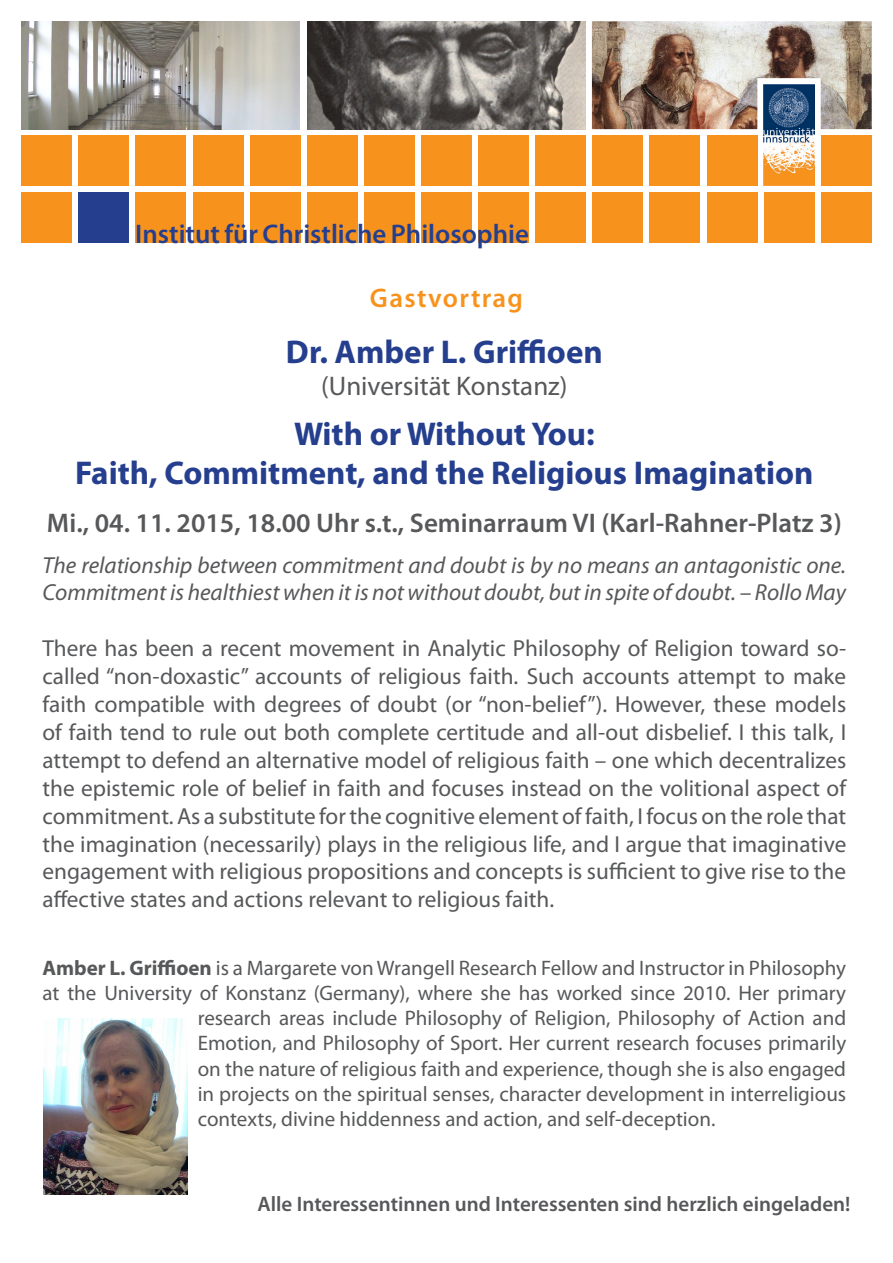
<style>
.page{position:relative;width:893px;height:1263px;background:#fff}
.page>*{position:absolute;margin:0;border:0;box-sizing:border-box;transform-origin:0 0}
.t1{font:700 33px/39.6px "Myriad Pro";color:#253f8e;text-align:center}
.Ort{font:600 27px "Myriad Pro";color:#57585a}
.t2{font:600 27px "Myriad Pro";color:#253f8e}
.t3{font:27px "Myriad Pro";color:#57585a}
.t4{font:600 27px "Myriad Pro";letter-spacing:.05em;color:#f7931d}
.t5{font:23.25px/27.9px "Myriad Pro";color:#57585a;text-align:justify}
.t6{font:italic 23.25px/27.9px "Myriad Pro";color:#57585a}
.t7{font:21px "Myriad Pro";color:#57585a}
.Interessenten{font:600 21px "Myriad Pro";color:#57585a}
.s1{font-weight:700}
</style>
<div class="page">
<div style="left:21px;top:135px;width:51px;height:51px;background:#f7931d"></div>
<div style="left:78px;top:135px;width:51px;height:51px;background:#f7931d"></div>
<div style="left:21px;top:192px;width:51px;height:51px;background:#f7931d"></div>
<div style="left:78px;top:192px;width:51px;height:51px;background:#253f8e"></div>
<div style="left:135px;top:192px;width:51px;height:51px;background:#f7931d"></div>
<div style="left:193px;top:192px;width:50px;height:51px;background:#f7931d"></div>
<div style="left:250px;top:192px;width:50px;height:51px;background:#f7931d"></div>
<div style="left:307px;top:192px;width:51px;height:51px;background:#f7931d"></div>
<div style="left:364px;top:192px;width:51px;height:51px;background:#f7931d"></div>
<div style="left:421px;top:192px;width:51px;height:51px;background:#f7931d"></div>
<div style="left:478px;top:192px;width:51px;height:51px;background:#f7931d"></div>
<div style="left:535px;top:192px;width:51px;height:51px;background:#f7931d"></div>
<div style="left:592px;top:192px;width:51px;height:51px;background:#f7931d"></div>
<div style="left:650px;top:192px;width:50px;height:51px;background:#f7931d"></div>
<div style="left:707px;top:192px;width:50px;height:51px;background:#f7931d"></div>
<div style="left:764px;top:192px;width:51px;height:51px;background:#f7931d"></div>
<div style="left:821px;top:192px;width:51px;height:51px;background:#f7931d"></div>
<div style="left:135px;top:135px;width:51px;height:51px;background:#f7931d"></div>
<div style="left:193px;top:135px;width:50px;height:51px;background:#f7931d"></div>
<div style="left:250px;top:135px;width:50px;height:51px;background:#f7931d"></div>
<div style="left:307px;top:135px;width:51px;height:51px;background:#f7931d"></div>
<div style="left:364px;top:135px;width:51px;height:51px;background:#f7931d"></div>
<div style="left:421px;top:135px;width:51px;height:51px;background:#f7931d"></div>
<div style="left:478px;top:135px;width:51px;height:51px;background:#f7931d"></div>
<div style="left:535px;top:135px;width:51px;height:51px;background:#f7931d"></div>
<div style="left:592px;top:135px;width:51px;height:51px;background:#f7931d"></div>
<div style="left:650px;top:135px;width:50px;height:51px;background:#f7931d"></div>
<div style="left:707px;top:135px;width:50px;height:51px;background:#f7931d"></div>
<div style="left:821px;top:135px;width:51px;height:51px;background:#f7931d"></div>
<img style="left:763px;top:129px;width:51px;height:57px">
<img style="left:21px;top:21px;width:278px;height:108px">
<img style="left:307px;top:21px;width:278px;height:108px">
<img style="left:592px;top:21px;width:280px;height:108px">
<img style="left:44px;top:1019px;width:144px;height:176px">
<p class="t2" style="left:135px;top:217px;width:395px">Institut für Christliche Philosophie</p>
<p class="t4" style="left:370px;top:281px;width:155px">Gastvortrag</p>
<p class="t1" style="left:286px;top:331px;width:318px">Dr. Amber L. Griffioen</p>
<p class="t3" style="left:321px;top:369px;width:248px">(Universität Konstanz)</p>
<p class="t1" style="left:75px;top:413px;width:740px">With or Without You:<br>Faith, Commitment, and the Religious Imagination</p>
<p class="Ort" style="left:47px;top:506px;width:796px">Mi., 04. 11. 2015, 18.00 Uhr s.t., Seminarraum VI (Karl-Rahner-Platz 3)</p>
<p class="t6" style="left:43px;top:550px;width:805px">The relationship between commitment and doubt is by no means an antagonistic one.<br>Commitment is healthiest when it is not without doubt, but in spite of doubt. – Rollo May</p>
<p class="t5" style="left:43px;top:634px;width:805px">There has been a recent movement in Analytic Philosophy of Religion toward so&shy;called “non-doxastic” accounts of religious faith. Such accounts attempt to make faith compatible with degrees of doubt (or “non-belief”). However, these models of faith tend to rule out both complete certitude and all-out disbelief. I this talk, I attempt to defend an alternative model of religious faith – one which decentralizes the epistemic role of belief in faith and focuses instead on the volitional aspect of commitment. As a substitute for the cognitive element of faith, I focus on the role that the imagination (necessarily) plays in the religious life, and I argue that imaginative engagement with religious propositions and concepts is sufficient to give rise to the affective states and actions relevant to religious faith.</p>
<p class="t7" style="left:43px;top:955px;width:805px"><span class="s1">Amber L. Griffioen</span> is a Margarete von Wrangell Research Fellow and Instructor in Philosophy</p>
<p class="t7" style="left:43px;top:980px;width:805px">at the University of Konstanz (Germany), where she has worked since 2010. Her primary</p>
<p class="t7" style="left:198px;top:1005px;width:650px">research areas include Philosophy of Religion, Philosophy of Action and</p>
<p class="t7" style="left:198px;top:1030px;width:650px">Emotion, and Philosophy of Sport. Her current research focuses primarily</p>
<p class="t7" style="left:198px;top:1055px;width:650px">on the nature of religious faith and experience, though she is also engaged</p>
<p class="t7" style="left:198px;top:1081px;width:650px">in projects on the spiritual senses, character development in interreligious</p>
<p class="t7" style="left:198px;top:1106px;width:519px">contexts, divine hiddenness and action, and self-deception.</p>
<p class="Interessenten" style="left:258px;top:1190px;width:594px">Alle Interessentinnen und Interessenten sind herzlich eingeladen!</p>
</div>
